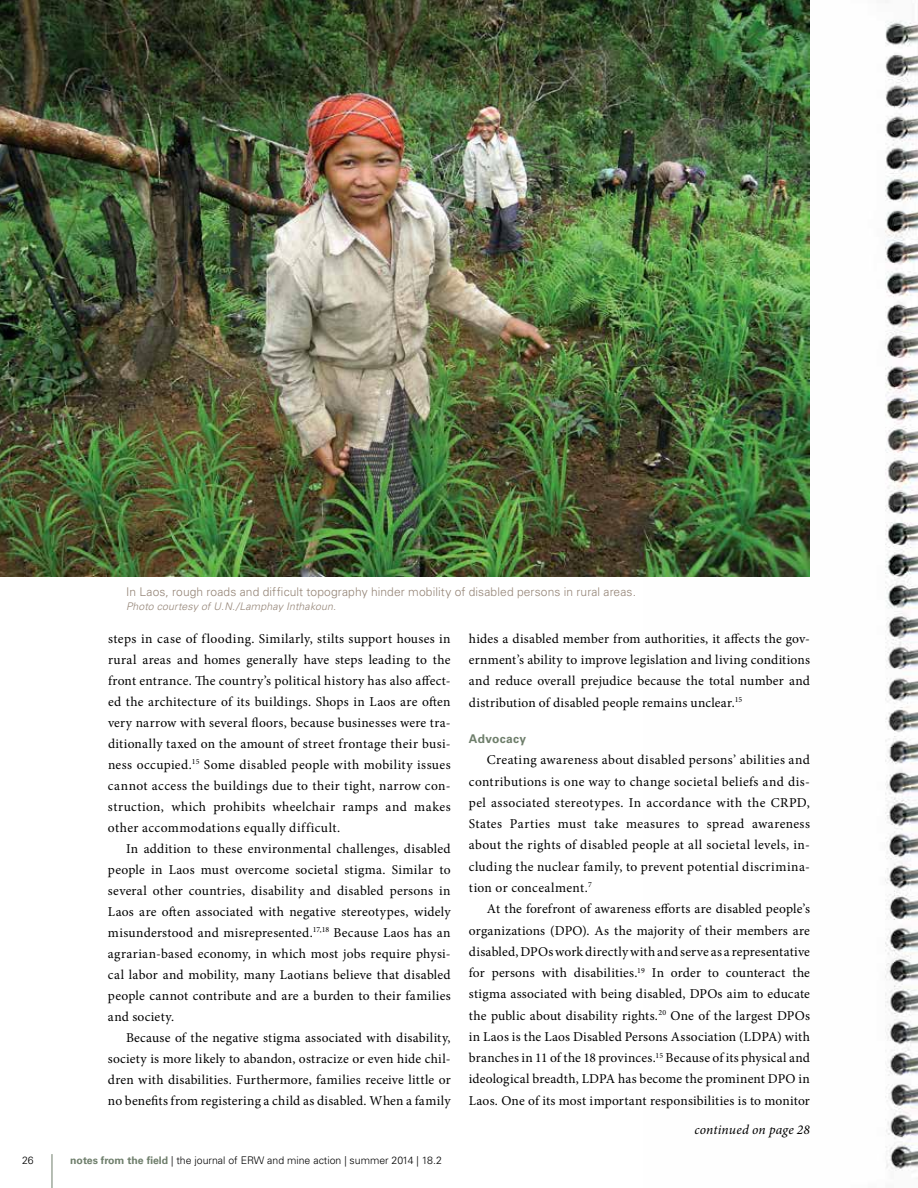
<style>
.page{position:relative;width:918px;height:1188px;background:#fff}
.page>*{position:absolute;margin:0;border:0;box-sizing:border-box;transform-origin:0 0}
.t1{font:13.5px/21px "Minion Pro";letter-spacing:.02em;color:#000;text-align:justify}
.t2{font:italic 13.5px "Minion Pro";letter-spacing:.01em;color:#000}
.t3{font:300 12px "Univers";letter-spacing:.01em;color:#958577}
.t4{font:700 12px "Univers";letter-spacing:.025em;color:#6e7e6b}
.t5{font:300 10.5px "Univers";color:#000}
.t6{font:italic 300 10.5px "Univers";letter-spacing:.015em;color:#958577}
.s1{font-weight:700;color:#6e7e6b}
</style>
<div class="page">
<img style="left:644px;top:20px;width:274px;height:1151px">
<hr style="left:52px;top:1154px;width:1px;height:34px;background:#6e7e6b">
<img style="left:0;top:0;width:810px;height:576px">
<p class="t3" style="left:126px;top:585px;width:512px">In Laos, rough roads and difficult topography hinder mobility of disabled persons in rural areas.</p>
<p class="t6" style="left:126px;top:600px;width:212px">Photo courtesy of U.N./Lamphay Inthakoun.</p>
<p class="t1" style="left:108px;top:628px;width:344px">steps in case of flooding. Similarly, stilts support houses in rural areas and homes generally have steps leading to the front entrance. The country’s political history has also affect&shy;ed the architecture of its buildings. Shops in Laos are often very narrow with several floors, because businesses were tra&shy;ditionally taxed on the amount of street frontage their busi&shy;ness occupied.<sup>15</sup> Some disabled people with mobility issues cannot access the buildings due to their tight, narrow con&shy;struction, which prohibits wheelchair ramps and makes other accommodations equally difficult.</p>
<p class="t1" style="left:108px;top:838px;width:344px;text-indent:18px">In addition to these environmental challenges, disabled people in Laos must overcome societal stigma. Similar to several other countries, disability and disabled persons in Laos are often associated with negative stereotypes, widely misunderstood and misrepresented.<sup>17,18</sup> Because Laos has an agrarian-based economy, in which most jobs require physi&shy;cal labor and mobility, many Laotians believe that disabled people cannot contribute and are a burden to their families and society.</p>
<p class="t1" style="left:108px;top:1027px;width:344px;text-indent:18px">Because of the negative stigma associated with disability, society is more likely to abandon, ostracize or even hide chil&shy;dren with disabilities. Furthermore, families receive little or no benefits from registering a child as disabled. When a family</p>
<p class="t5" style="left:22px;top:1154px;width:13px">26</p>
<p class="t5" style="left:70px;top:1154px;width:373px"><span class="s1">notes from the field</span> | the journal of ERW and mine action | summer 2014 | 18.2</p>
<p class="t1" style="left:469px;top:628px;width:343px">hides a disabled member from authorities, it affects the gov&shy;ernment’s ability to improve legislation and living conditions and reduce overall prejudice because the total number and distribution of disabled people remains unclear.<sup>15</sup></p>
<p class="t4" style="left:469px;top:732px;width:59px">Advocacy</p>
<p class="t1" style="left:469px;top:749px;width:343px;text-indent:18px">Creating awareness about disabled persons’ abilities and contributions is one way to change societal beliefs and dis&shy;pel associated stereotypes. In accordance with the CRPD, States Parties must take measures to spread awareness about the rights of disabled people at all societal levels, in&shy;cluding the nuclear family, to prevent potential discrimina&shy;tion or concealment.<sup>7</sup></p>
<p class="t1" style="left:469px;top:898px;width:343px;text-indent:18px">At the forefront of awareness efforts are disabled people’s organizations (DPO). As the majority of their members are disabled, DPOs work directly with and serve as a representative for persons with disabilities.<sup>19</sup> In order to counteract the stigma associated with being disabled, DPOs aim to educate the public about disability rights.<sup>20</sup> One of the largest DPOs in Laos is the Laos Disabled Persons Association (LDPA) with branches in 11 of the 18 provinces.<sup>15</sup> Because of its physical and ideological breadth, LDPA has become the prominent DPO in Laos. One of its most important responsibilities is to monitor</p>
<p class="t2" style="left:694px;top:1120px;width:117px">continued on page 28</p>
</div>
